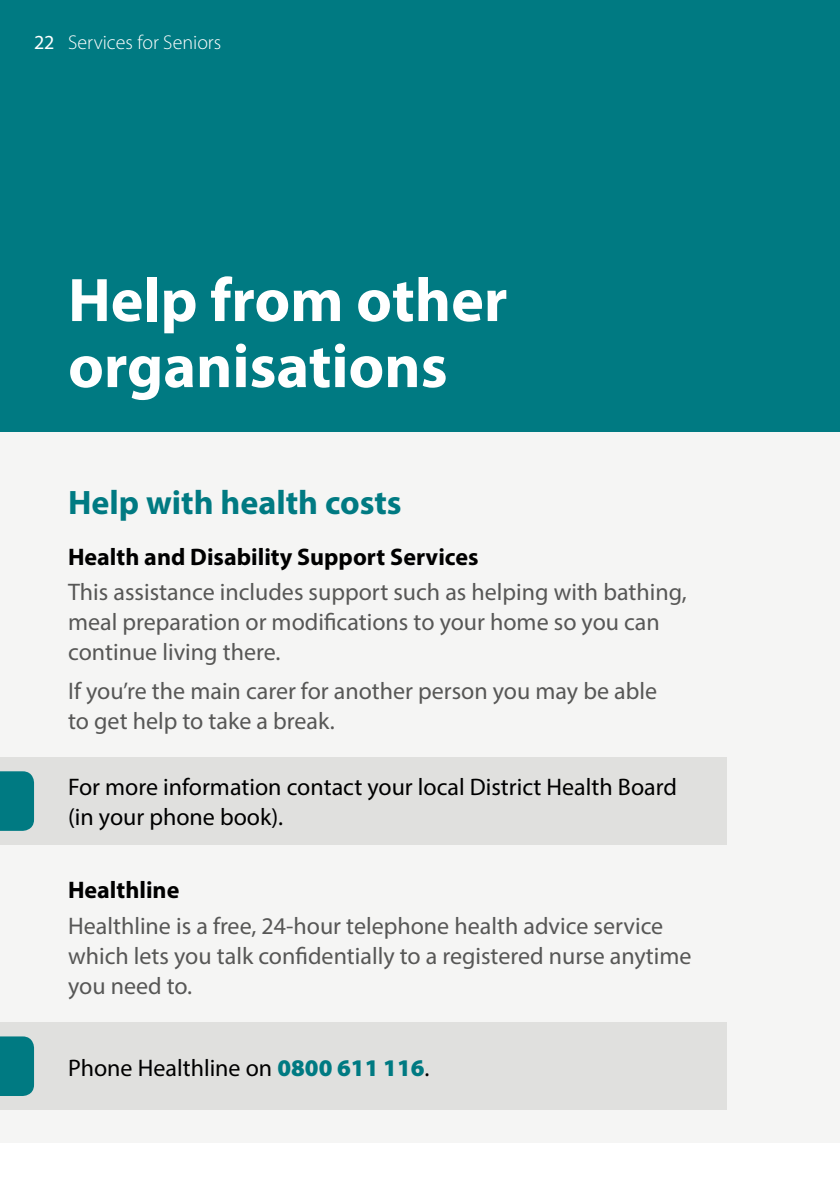
<style>
.page{position:relative;width:840px;height:1191px;background:#fff}
.page>*{position:absolute;margin:0;border:0;box-sizing:border-box;transform-origin:0 0}
.t1{font:700 62px/66px "Myriad Pro";color:#fff}
.t2{font:700 34px "Myriad Pro";color:#007a82}
.t3{font:24px/30px "Myriad Pro";color:#575756}
.t4{font:24px/30px "Myriad Pro";color:#000}
.t5{font:700 24px "Myriad Pro";color:#000}
.t6{font:300 20px "Myriad Pro";color:#fff}
.s1{font-weight:400}
.s2{font-weight:900;color:#007a82}
</style>
<div class="page">
<div style="left:0;top:430px;width:839px;height:712px;background:#f5f5f4"></div>
<div style="left:0;top:0;width:839px;height:431px;background:#007a82"></div>
<div style="left:0;top:757px;width:726px;height:88px;background:#e0e0de"></div>
<div style="left:0;top:771px;width:34px;height:60px;background:#007a82"></div>
<div style="left:0;top:1022px;width:726px;height:88px;background:#e0e0de"></div>
<div style="left:0;top:1036px;width:34px;height:60px;background:#007a82"></div>
<p class="t6" style="left:34px;top:31px;width:189px"><span class="s1">22</span> Services for Seniors</p>
<h1 class="t1" style="left:68px;top:265px;width:440px">Help from other organisations</h1>
<h2 class="t2" style="left:68px;top:480px;width:335px">Help with health costs</h2>
<p class="t5" style="left:68px;top:541px;width:412px">Health and Disability Support Services</p>
<p class="t3" style="left:68px;top:577px;width:620px">This assistance includes support such as helping with bathing, meal preparation or modifications to your home so you can continue living there.</p>
<p class="t3" style="left:68px;top:675px;width:590px">If you’re the main carer for another person you may be able to get help to take a break.</p>
<p class="t4" style="left:68px;top:771px;width:610px">For more information contact your local District Health Board (in your phone book).</p>
<p class="t5" style="left:68px;top:874px;width:113px">Healthline</p>
<p class="t3" style="left:68px;top:910px;width:624px">Healthline is a free, 24-hour telephone health advice service which lets you talk confidentially to a registered nurse anytime you need to.</p>
<p class="t4" style="left:68px;top:1052px;width:363px">Phone Healthline on <span class="s2">0800 611 116</span>.</p>
</div>
